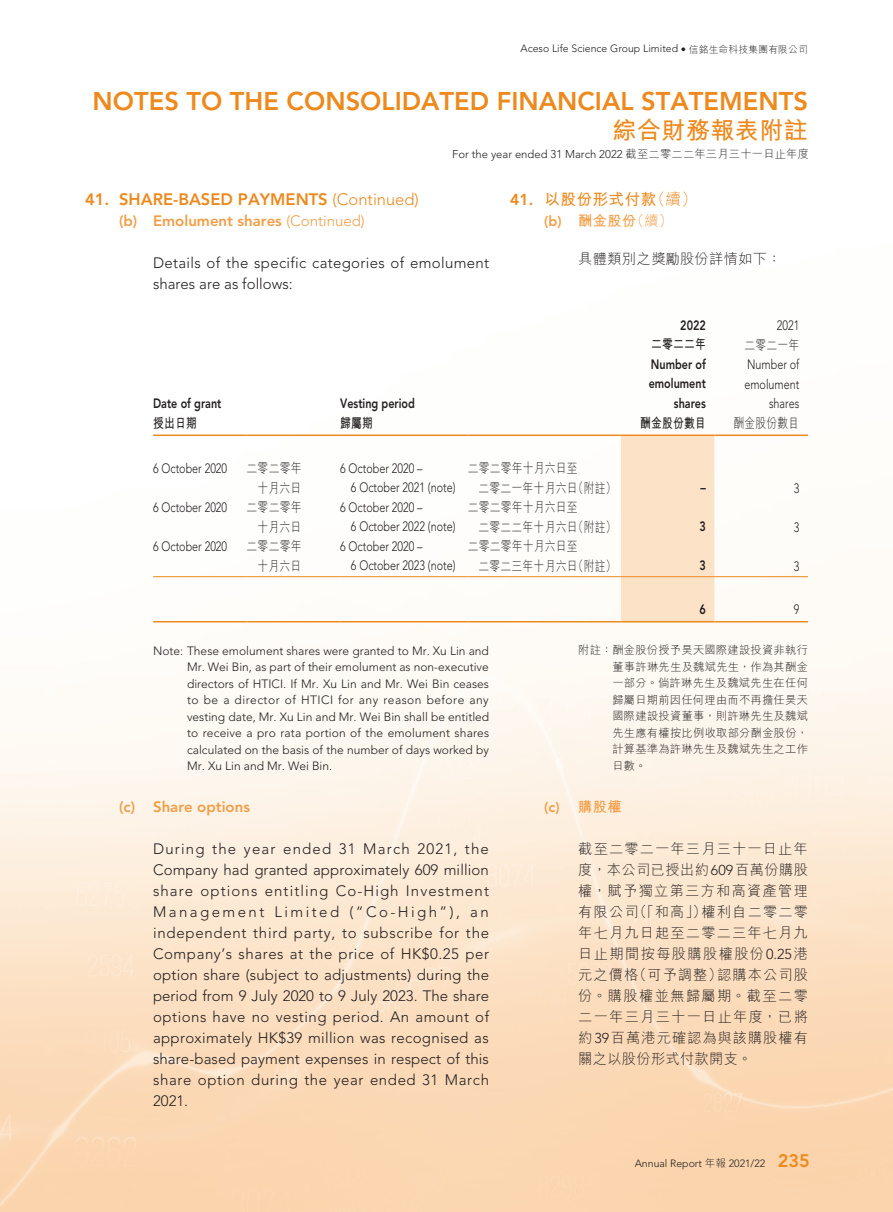
<style>
.page{position:relative;width:893px;height:1212px;background:#fff}
.page>*{position:absolute;margin:0;border:0;box-sizing:border-box;transform-origin:0 0}
.t1{font:800 25.5px "Avenir LT Std";color:#ed891d}
.t2{font:700 24px "M Hei HK";letter-spacing:.02em;color:#ed891d}
.t3{font:800 18px "Avenir LT Std";color:#ed891d}
._01_H1_E{font:800 16.5px "Avenir LT Std";color:#ed891d}
._001_H1_C{font:700 15.75px "M Hei HK";letter-spacing:.02em;color:#ed891d}
._00_txt_E{font:300 15px/21px "Avenir LT Std";letter-spacing:.02em;color:#231f20}
._02_H2_E{font:800 15px "Avenir LT Std";color:#f29e47}
._000_txt_C{font:300 14.25px/21px "M Hei HK";letter-spacing:.07em;color:#231f20;text-align:justify}
._000_txt_C-2{font:300 14.25px "M Hei HK";letter-spacing:.02em;color:#231f20}
._002_H2_C{font:700 14.25px "M Hei HK";color:#f29e47}
._002_H2_C-2{font:800 14.25px "Avenir LT Std";color:#f29e47}
._50_Table_txt{font:300 13.5px "Avenir LT Std";color:#231f20;scale:.8 1}
._50_Table_txt-2{font:300 13.5px "M Hei HK";letter-spacing:.02em;color:#231f20;scale:.8 1}
._50_Table_txt-3{font:800 13.5px "Avenir LT Std";color:#231f20;scale:.8 1}
._50_Table_txt-4{font:700 13.5px "M Hei HK";letter-spacing:.02em;color:#231f20;scale:.8 1}
._06_Notes_E{font:300 12px/16.5px "Avenir LT Std";color:#231f20;text-align:justify}
._006_Notes_C{font:300 11.25px/16.5px "M Hei HK";letter-spacing:.025em;color:#231f20;text-align:justify}
.t4{font:300 11.25px "Avenir LT Std";color:#231f20}
.t5{font:300 10.5px "Avenir LT Std";color:#231f20}
.s1{font-family:"M Hei HK";font-size:9.75px}
.s2{font-family:"M Hei HK"}
.s3{font-family:"Avenir LT Std";font-weight:800}
.s4{font-weight:300}
.s5{font-family:"M Hei HK";font-weight:700}
.s6{font-family:"Avenir LT Std"}
</style>
<div class="page">
<div style="left:621px;top:436px;width:93px;height:185px;background:#fce3c8"></div>
<hr style="left:153px;top:434px;width:94px;height:2px;background:#ed891d">
<hr style="left:247px;top:434px;width:93px;height:2px;background:#ed891d">
<hr style="left:340px;top:434px;width:128px;height:2px;background:#ed891d">
<hr style="left:468px;top:434px;width:153px;height:2px;background:#ed891d">
<hr style="left:621px;top:434px;width:93px;height:2px;background:#ed891d">
<hr style="left:714px;top:434px;width:94px;height:2px;background:#ed891d">
<hr style="left:153px;top:576px;width:94px;height:1px;background:#ed891d">
<hr style="left:247px;top:576px;width:93px;height:1px;background:#ed891d">
<hr style="left:340px;top:576px;width:128px;height:1px;background:#ed891d">
<hr style="left:468px;top:576px;width:153px;height:1px;background:#ed891d">
<hr style="left:621px;top:576px;width:93px;height:1px;background:#ed891d">
<hr style="left:714px;top:576px;width:94px;height:1px;background:#ed891d">
<hr style="left:153px;top:621px;width:94px;height:1px;background:#ed891d">
<hr style="left:247px;top:621px;width:93px;height:1px;background:#ed891d">
<hr style="left:340px;top:621px;width:128px;height:1px;background:#ed891d">
<hr style="left:468px;top:621px;width:153px;height:1px;background:#ed891d">
<hr style="left:621px;top:621px;width:93px;height:1px;background:#ed891d">
<hr style="left:714px;top:621px;width:94px;height:1px;background:#ed891d">
<p class="t5" style="left:520px;top:43px;width:289px">Aceso Life Science Group Limited • <span class="s1">信銘生命科技集團有限公司</span></p>
<h1 class="t1" style="left:93px;top:86px;width:717px">NOTES TO THE CONSOLIDATED FINANCIAL STATEMENTS</h1>
<h2 class="t2" style="left:612px;top:113px;width:197px">綜合財務報表附註</h2>
<p class="t4" style="left:452px;top:147px;width:358px">For the year ended 31 March 2022 <span class="s2">截至二零二二年三月三十一日止年度</span></p>
<p class="_001_H1_C" style="left:510px;top:188px;width:188px"><span class="s3">41.</span> 以股份形式付款<span class="s4">（續）</span></p>
<p class="_002_H2_C" style="left:544px;top:211px;width:130px"><span class="s3">(b)</span> 酬金股份<span class="s4">（續）</span></p>
<p class="_000_txt_C-2" style="left:578px;top:251px;width:204px">具體類別之獎勵股份詳情如下：</p>
<p class="_01_H1_E" style="left:85px;top:190px;width:335px">41. SHARE-BASED PAYMENTS <span class="s4">(Continued)</span></p>
<p class="_02_H2_E" style="left:119px;top:212px;width:247px">(b) Emolument shares <span class="s4">(Continued)</span></p>
<p class="_00_txt_E" style="left:153px;top:252px;width:337px">Details of the specific categories of emolument shares are as follows:</p>
<p class="_50_Table_txt-3" style="left:153px;top:395px;width:87px">Date of grant</p>
<p class="_50_Table_txt-3" style="left:340px;top:395px;width:95px">Vesting period</p>
<p class="_50_Table_txt-3" style="left:680px;top:317px;width:33px">2022</p>
<p class="_50_Table_txt-4" style="left:651px;top:335px;width:70px">二零二二年</p>
<p class="_50_Table_txt-3" style="left:651px;top:356px;width:70px">Number of</p>
<p class="_50_Table_txt-3" style="left:649px;top:376px;width:73px">emolument</p>
<p class="_50_Table_txt-3" style="left:674px;top:395px;width:41px">shares</p>
<p class="_50_Table_txt" style="left:777px;top:318px;width:30px">2021</p>
<p class="_50_Table_txt-2" style="left:744px;top:338px;width:70px">二零二一年</p>
<p class="_50_Table_txt" style="left:747px;top:357px;width:67px">Number of</p>
<p class="_50_Table_txt" style="left:744px;top:376px;width:70px">emolument</p>
<p class="_50_Table_txt" style="left:769px;top:396px;width:40px">shares</p>
<p class="_50_Table_txt-4" style="left:153px;top:413px;width:56px">授出日期</p>
<p class="_50_Table_txt-4" style="left:340px;top:413px;width:43px">歸屬期</p>
<p class="_50_Table_txt-4" style="left:640px;top:413px;width:84px">酬金股份數目</p>
<p class="_50_Table_txt-2" style="left:733px;top:416px;width:84px">酬金股份數目</p>
<p class="_50_Table_txt" style="left:153px;top:460px;width:94px">6 October 2020</p>
<p class="_50_Table_txt-2" style="left:247px;top:461px;width:70px">二零二零年</p>
<p class="_50_Table_txt-2" style="left:257px;top:481px;width:56px">十月六日</p>
<p class="_50_Table_txt-2" style="left:468px;top:461px;width:139px">二零二零年十月六日至</p>
<p class="_50_Table_txt-2" style="left:479px;top:481px;width:174px">二零二一年十月六日（附註）</p>
<p class="_50_Table_txt-3" style="left:700px;top:479px;width:8px">–</p>
<p class="_50_Table_txt" style="left:794px;top:480px;width:9px">3</p>
<p class="_50_Table_txt" style="left:340px;top:460px;width:104px">6 October 2020 –</p>
<p class="_50_Table_txt" style="left:351px;top:480px;width:132px">6 October 2021 (note)</p>
<p class="_50_Table_txt" style="left:153px;top:499px;width:94px">6 October 2020</p>
<p class="_50_Table_txt-2" style="left:247px;top:500px;width:70px">二零二零年</p>
<p class="_50_Table_txt-2" style="left:257px;top:520px;width:56px">十月六日</p>
<p class="_50_Table_txt" style="left:340px;top:499px;width:104px">6 October 2020 –</p>
<p class="_50_Table_txt" style="left:351px;top:519px;width:132px">6 October 2022 (note)</p>
<p class="_50_Table_txt-2" style="left:468px;top:500px;width:139px">二零二零年十月六日至</p>
<p class="_50_Table_txt-2" style="left:479px;top:520px;width:174px">二零二二年十月六日（附註）</p>
<p class="_50_Table_txt-3" style="left:699px;top:518px;width:9px">3</p>
<p class="_50_Table_txt" style="left:794px;top:519px;width:9px">3</p>
<p class="_50_Table_txt-2" style="left:468px;top:539px;width:139px">二零二零年十月六日至</p>
<p class="_50_Table_txt-2" style="left:479px;top:559px;width:174px">二零二三年十月六日（附註）</p>
<p class="_50_Table_txt-3" style="left:699px;top:557px;width:9px">3</p>
<p class="_50_Table_txt" style="left:794px;top:558px;width:9px">3</p>
<p class="_50_Table_txt-3" style="left:699px;top:601px;width:9px">6</p>
<p class="_50_Table_txt" style="left:794px;top:602px;width:9px">9</p>
<p class="_06_Notes_E" style="left:187px;top:642px;width:304px;text-indent:-34px">Note: These emolument shares were granted to Mr. Xu Lin and Mr. Wei Bin, as part of their emolument as non-executive directors of HTICI. If Mr. Xu Lin and Mr. Wei Bin ceases to be a director of HTICI for any reason before any vesting date, Mr. Xu Lin and Mr. Wei Bin shall be entitled to receive a pro rata portion of the emolument shares calculated on the basis of the number of days worked by Mr. Xu Lin and Mr. Wei Bin.</p>
<p class="_02_H2_E" style="left:119px;top:798px;width:132px">(c) Share options</p>
<p class="_00_txt_E" style="left:153px;top:839px;width:338px;text-align:justify">During the year ended 31 March 2021, the Company had granted approximately 609 million share options entitling Co-High Investment Management Limited (“Co-High”), an independent third party, to subscribe for the Company’s shares at the price of HK$0.25 per option share (subject to adjustments) during the period from 9 July 2020 to 9 July 2023. The share options have no vesting period. An amount of approximately HK$39 million was recognised as share-based payment expenses in respect of this share option during the year ended 31 March 2021.</p>
<p class="_50_Table_txt" style="left:153px;top:538px;width:94px">6 October 2020</p>
<p class="_50_Table_txt-2" style="left:247px;top:539px;width:70px">二零二零年</p>
<p class="_50_Table_txt-2" style="left:257px;top:559px;width:56px">十月六日</p>
<p class="_50_Table_txt" style="left:340px;top:538px;width:104px">6 October 2020 –</p>
<p class="_50_Table_txt" style="left:351px;top:558px;width:132px">6 October 2023 (note)</p>
<p class="_006_Notes_C" style="left:612px;top:641px;width:197px;text-indent:-34px">附註：酬金股份授予昊天國際建設投資非執行董事許琳先生及魏斌先生，作為其酬金一部分。倘許琳先生及魏斌先生在任何歸屬日期前因任何理由而不再擔任昊天國際建設投資董事，則許琳先生及魏斌先生應有權按比例收取部分酬金股份，計算基準為許琳先生及魏斌先生之工作日數。</p>
<p class="_002_H2_C-2" style="left:544px;top:798px;width:79px">(c) <span class="s5">購股權</span></p>
<p class="_000_txt_C" style="left:578px;top:837px;width:231px">截至二零二一年三月三十一日止年度，本公司已授出約<span class="s6">609</span>百萬份購股權，賦予獨立第三方和高資產管理有限公司（「和高」）權利自二零二零年七月九日起至二零二三年七月九日止期間按每股購股權股份<span class="s6">0.25</span>港元之價格（可予調整）認購本公司股份。購股權並無歸屬期。截至二零二一年三月三十一日止年度，已將約<span class="s6">39</span>百萬港元確認為與該購股權有關之以股份形式付款開支。</p>
<p class="t5" style="left:635px;top:1157px;width:132px">Annual Report <span class="s2">年報</span> 2021/22</p>
<p class="t3" style="left:778px;top:1150px;width:33px">235</p>
</div>
